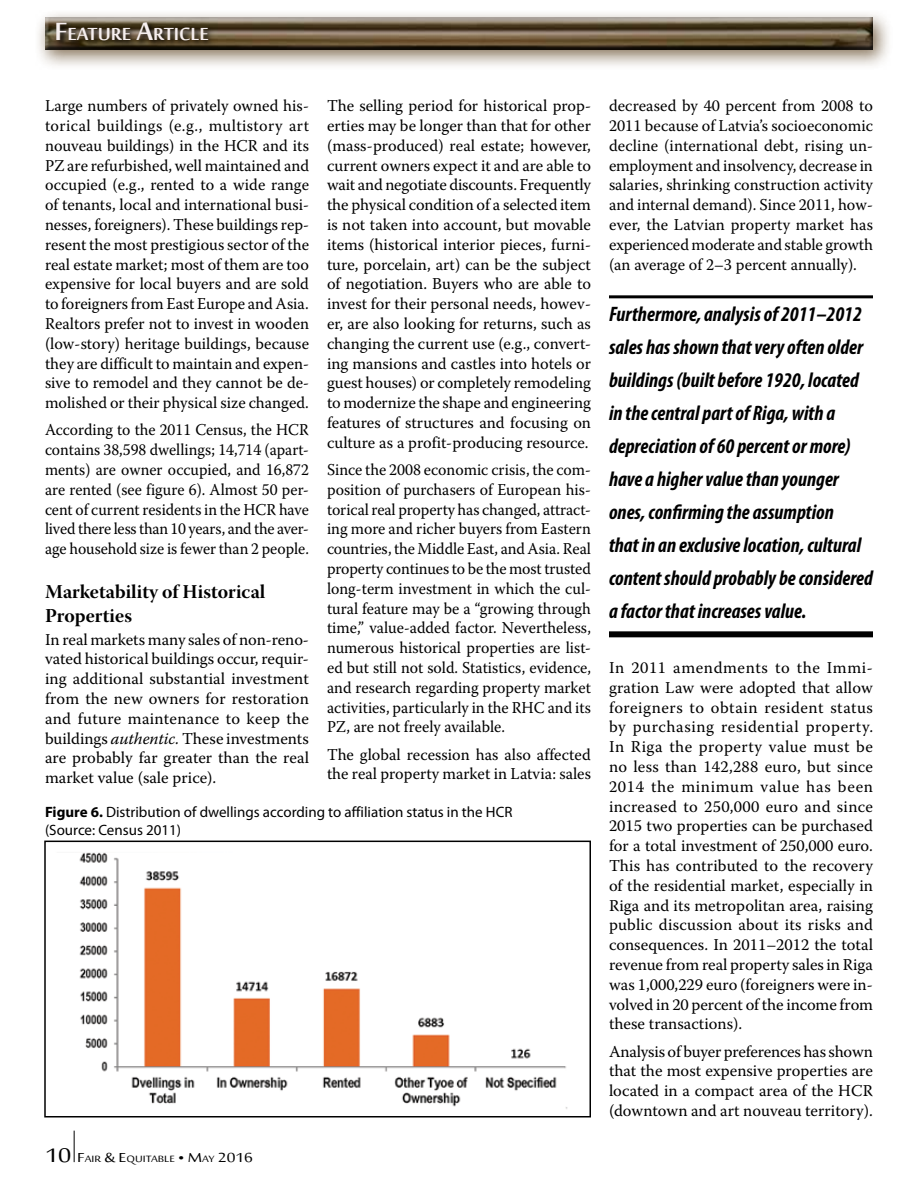
<style>
.page{position:relative;width:918px;height:1188px;background:#fff}
.page>*{position:absolute;margin:0;border:0;box-sizing:border-box;transform-origin:0 0}
.t1{font:700 24.15px "Sakkal Majalla";color:#f6efef}
.t2{font:italic 700 condensed 21px/33px "Myriad Pro";color:#000}
.t3{font:19.5px/23.4px "Warnock Pro Bold Subh";color:#000}
.t4{font:16.5px/19.8px "Warnock Pro";color:#000;text-align:justify}
.t5{font:16.5px/19.8px "Warnock Pro";color:#000;text-align:justify;scale:.96 1}
.t6{font:16.5px/19.8px "Warnock Pro";color:#000;text-align:justify;scale:.95 1}
.t7{font:15px/18px "Myriad Pro";color:#000}
.t8{font:12.6px "Sakkal Majalla";color:#000;scale:1.2 1}
.s1{font-size:34.5px}
.s2{font-style:italic}
.s3{font-weight:700}
.s4{font-size:27px}
.s5{font-size:18px}
</style>
<div class="page">
<hr style="left:74px;top:1131px;width:1px;height:31px;background:#000">
<img style="left:79px;top:852px;width:489px;height:257px">
<div style="left:44px;top:841px;width:547px;height:277px;border:2px solid #000"></div>
<hr style="left:609px;top:295px;width:264px;height:3px;background:#000">
<div style="left:609px;top:631px;width:264px;height:6px;background:#000"></div>
<div style="left:34px;top:9px;width:859px;height:62px;background:#614827;opacity:.75"></div>
<div style="left:44px;top:15px;width:829px;height:34px;background:#ece9e5"></div>
<div style="left:44px;top:17px;width:829px;height:33px;background:#000;opacity:.75"></div>
<svg style="left:54px;top:20px;width:162px;height:28px;background:#4e432f"></svg>
<h1 class="t1" style="left:55px;top:21px;width:156px"><span class="s1">F</span>eature <span class="s1">A</span>rticle</h1>
<p class="t4" style="left:45px;top:96px;width:266px">Large numbers of privately owned his&shy;torical buildings (e.g., multistory art nouveau buildings) in the HCR and its PZ are refurbished, well maintained and occupied (e.g., rented to a wide range of tenants, local and international busi&shy;nesses, foreigners). These buildings rep&shy;resent the most prestigious sector of the real estate market; most of them are too expensive for local buyers and are sold to foreigners from East Europe and Asia.<br>Realtors prefer not to invest in wooden (low-story) heritage buildings, because they are difficult to maintain and expen&shy;sive to remodel and they cannot be de&shy;molished or their physical size changed.</p>
<p class="t6" style="left:45px;top:420px;width:279px">According to the 2011 Census, the HCR contains 38,598 dwellings; 14,714 (apart&shy;ments) are owner occupied, and 16,872 are rented (see figure 6). Almost 50 per&shy;cent of current residents in the HCR have lived there less than 10 years, and the aver&shy;age household size is fewer than 2 people.</p>
<p class="t3" style="left:45px;top:580px;width:222px">Marketability of Historical<br>Properties</p>
<p class="t4" style="left:45px;top:629px;width:266px">In real markets many sales of non-reno&shy;vated historical buildings occur, requir&shy;ing additional substantial investment from the new owners for restoration and future maintenance to keep the buildings <span class="s2">authentic.</span> These investments are probably far greater than the real market value (sale price).</p>
<p class="t4" style="left:327px;top:96px;width:266px">The selling period for historical prop&shy;erties may be longer than that for other (mass-produced) real estate; however, current owners expect it and are able to wait and negotiate discounts. Frequently the physical condition of a selected item is not taken into account, but movable items (historical interior pieces, furni&shy;ture, porcelain, art) can be the subject of negotiation. Buyers who are able to invest for their personal needs, howev&shy;er, are also looking for returns, such as changing the current use (e.g., convert&shy;ing mansions and castles into hotels or guest houses) or completely remodeling to modernize the shape and engineering features of structures and focusing on culture as a profit-producing resource.</p>
<p class="t5" style="left:327px;top:459px;width:277px">Since the 2008 economic crisis, the com&shy;position of purchasers of European his&shy;torical real property has changed, attract&shy;ing more and richer buyers from Eastern countries, the Middle East, and Asia. Real property continues to be the most trusted long-term investment in which the cul&shy;tural feature may be a “growing through time,” value-added factor. Nevertheless, numerous historical properties are list&shy;ed but still not sold. Statistics, evidence, and research regarding property market activities, particularly in the RHC and its PZ, are not freely available.</p>
<p class="t4" style="left:327px;top:744px;width:266px">The global recession has also affected the real property market in Latvia: sales</p>
<p class="t7" style="left:45px;top:803px;width:469px"><span class="s3">Figure 6.</span> Distribution of dwellings according to affiliation status in the HCR (Source: Census 2011)</p>
<p class="t8" style="left:45px;top:1152px;width:175px"><span class="s4">10</span> <span class="s5">F</span>air <span class="s5">&amp; E</span>quitable <span class="s5">• M</span>ay <span class="s5">2016</span></p>
<p class="t4" style="left:609px;top:96px;width:266px">decreased by 40 percent from 2008 to 2011 because of Latvia’s socioeconomic decline (international debt, rising un&shy;employment and insolvency, decrease in salaries, shrinking construction activity and internal demand). Since 2011, how&shy;ever, the Latvian property market has experienced moderate and stable growth (an average of 2–3 percent annually).</p>
<p class="t2" style="left:609px;top:298px;width:266px">Furthermore, analysis of 2011–2012 sales has shown that very often older buildings (built before 1920, located in the central part of Riga, with a depreciation of 60 percent or more) have a higher value than younger ones, confirming the assumption<br>that in an exclusive location, cultural content should probably be considered a factor that increases value.</p>
<p class="t4" style="left:609px;top:657px;width:266px">In 2011 amendments to the Immi&shy;gration Law were adopted that allow foreigners to obtain resident status by purchasing residential property.<br>In Riga the property value must be no less than 142,288 euro, but since 2014 the minimum value has been increased to 250,000 euro and since 2015 two properties can be purchased for a total investment of 250,000 euro.<br>This has contributed to the recovery of the residential market, especially in Riga and its metropolitan area, raising public discussion about its risks and consequences. In 2011–2012 the total revenue from real property sales in Riga was 1,000,229 euro (foreigners were in&shy;volved in 20 percent of the income from these transactions).</p>
<p class="t4" style="left:609px;top:1041px;width:266px">Analysis of buyer preferences has shown that the most expensive properties are located in a compact area of the HCR (downtown and art nouveau territory).</p>
</div>
